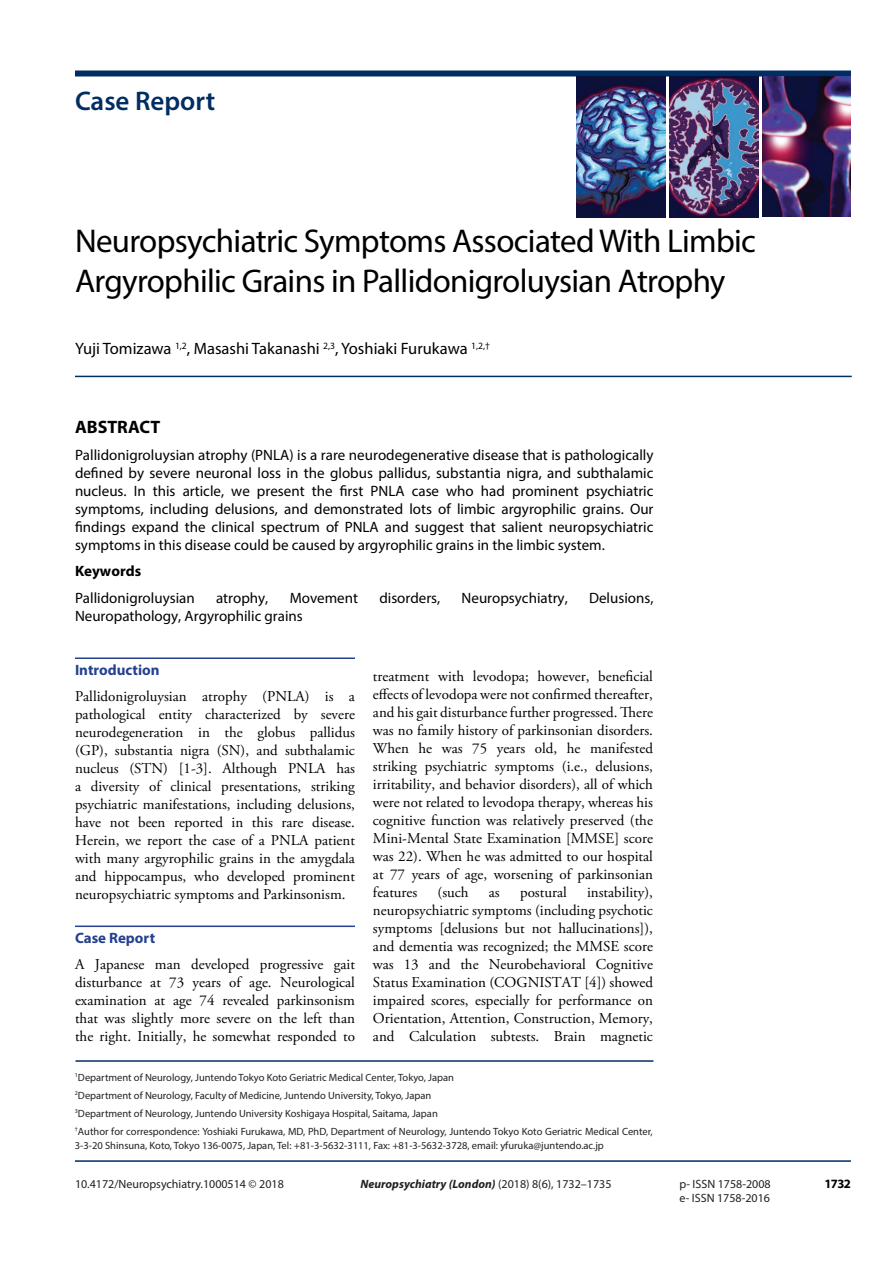
<style>
.page{position:relative;width:893px;height:1263px;background:#fff}
.page>*{position:absolute;margin:0;border:0;box-sizing:border-box;transform-origin:0 0}
.t1{font:33px/39.6px "Myriad Pro";letter-spacing:-.02em;color:#000}
.t2{font:600 27px "Myriad Pro";color:#002d62}
.t3{font:700 18px "Myriad Pro";color:#000}
.t4{font:16.5px "Myriad Pro";color:#000}
.t5{font:15px/18px "Adobe Garamond Pro";color:#000;text-align:justify}
.t6{font:15px/18px "Myriad Pro";color:#000;text-align:justify}
.t7{font:700 15px "Myriad Pro";color:#25408f}
.t8{font:700 15px "Myriad Pro";color:#000}
.t9{font:700 12.75px "Myriad Pro";color:#000}
.t10{font:12px/14.4px "Myriad Pro";color:#231f20}
.t11{font:italic 700 12px "Myriad Pro";color:#231f20}
.t12{font:10.5px/18px "Myriad Pro";color:#231f20}
.s1{font-weight:400;font-style:normal}
</style>
<div class="page">
<div style="left:75px;top:71px;width:776px;height:6px;background:#002d62"></div>
<img style="left:576px;top:77px;width:89px;height:141px">
<img style="left:669px;top:77px;width:89px;height:140px">
<img style="left:763px;top:77px;width:88px;height:140px">
<hr style="left:75px;top:1160px;width:776px;height:2px;background:#002d62">
<hr style="left:75px;top:376px;width:777px;height:1px;background:#002d62">
<hr style="left:76px;top:1060px;width:577px;height:2px;background:#002d62">
<hr style="left:75px;top:657px;width:280px;height:2px;background:#25408f">
<hr style="left:75px;top:925px;width:280px;height:2px;background:#25408f">
<h2 class="t2" style="left:75px;top:84px;width:142px">Case Report</h2>
<h1 class="t1" style="left:75px;top:221px;width:682px">Neuropsychiatric Symptoms Associated With Limbic<br>Argyrophilic Grains in Pallidonigroluysian Atrophy</h1>
<p class="t4" style="left:75px;top:339px;width:416px">Yuji Tomizawa <sup>1,2</sup>, Masashi Takanashi <sup>2,3</sup>, Yoshiaki Furukawa <sup>1,2,†</sup></p>
<p class="t3" style="left:75px;top:415px;width:87px">ABSTRACT</p>
<p class="t6" style="left:75px;top:445px;width:580px">Pallidonigroluysian atrophy (PNLA) is a rare neurodegenerative disease that is pathologically defined by severe neuronal loss in the globus pallidus, substantia nigra, and subthalamic nucleus. In this article, we present the first PNLA case who had prominent psychiatric symptoms, including delusions, and demonstrated lots of limbic argyrophilic grains. Our findings expand the clinical spectrum of PNLA and suggest that salient neuropsychiatric symptoms in this disease could be caused by argyrophilic grains in the limbic system.</p>
<p class="t8" style="left:75px;top:561px;width:68px">Keywords</p>
<p class="t6" style="left:75px;top:588px;width:121px">Pallidonigroluysian</p>
<p class="t6" style="left:216px;top:588px;width:54px">atrophy,</p>
<p class="t6" style="left:290px;top:588px;width:70px">Movement</p>
<p class="t6" style="left:379px;top:588px;width:62px">disorders,</p>
<p class="t6" style="left:462px;top:588px;width:108px">Neuropsychiatry,</p>
<p class="t6" style="left:589px;top:588px;width:66px">Delusions,</p>
<p class="t6" style="left:75px;top:606px;width:229px">Neuropathology, Argyrophilic grains</p>
<p class="t7" style="left:75px;top:660px;width:86px">Introduction</p>
<p class="t5" style="left:75px;top:688px;width:281px">Pallidonigroluysian atrophy (PNLA) is a pathological entity characterized by severe neurodegeneration in the globus pallidus (GP), substantia nigra (SN), and subthalamic nucleus (STN) [1-3]. Although PNLA has a diversity of clinical presentations, striking psychiatric manifestations, including delusions, have not been reported in this rare disease.<br>Herein, we report the case of a PNLA patient with many argyrophilic grains in the amygdala and hippocampus, who developed prominent neuropsychiatric symptoms and Parkinsonism.</p>
<p class="t7" style="left:75px;top:928px;width:82px">Case Report</p>
<p class="t5" style="left:75px;top:956px;width:281px">A Japanese man developed progressive gait disturbance at 73 years of age. Neurological examination at age 74 revealed parkinsonism that was slightly more severe on the left than the right. Initially, he somewhat responded to</p>
<p class="t5" style="left:373px;top:667px;width:281px">treatment with levodopa; however, beneficial effects of levodopa were not confirmed thereafter, and his gait disturbance further progressed. There was no family history of parkinsonian disorders.<br>When he was 75 years old, he manifested striking psychiatric symptoms (i.e., delusions, irritability, and behavior disorders), all of which were not related to levodopa therapy, whereas his cognitive function was relatively preserved (the Mini-Mental State Examination [MMSE] score was 22). When he was admitted to our hospital at 77 years of age, worsening of parkinsonian features</p>
<p class="t5" style="left:373px;top:883px;width:281px;text-indent:214px">instability), neuropsychiatric symptoms (including psychotic symptoms [delusions but not hallucinations]), and dementia was recognized; the MMSE score was 13 and the Neurobehavioral Cognitive Status Examination (COGNISTAT [4]) showed impaired scores, especially for performance on Orientation, Attention, Construction, Memory, and Calculation subtests. Brain magnetic</p>
<p class="t5" style="left:438px;top:883px;width:33px">(such</p>
<p class="t5" style="left:489px;top:883px;width:12px">as</p>
<p class="t5" style="left:520px;top:883px;width:48px">postural</p>
<p class="t12" style="left:75px;top:1068px;width:579px"><sup>1</sup>Department of Neurology, Juntendo Tokyo Koto Geriatric Medical Center, Tokyo, Japan<br><sup>2</sup>Department of Neurology, Faculty of Medicine, Juntendo University, Tokyo, Japan<br><sup>3</sup>Department of Neurology, Juntendo University Koshigaya Hospital, Saitama, Japan<br><sup>†</sup>Author for correspondence: Yoshiaki Furukawa, MD, PhD, Department of Neurology, Juntendo Tokyo Koto Geriatric Medical Center,</p>
<p class="t12" style="left:75px;top:1136px;width:530px">3-3-20 Shinsuna, Koto, Tokyo 136-0075, Japan, Tel: +81-3-5632-3111, Fax: +81-3-5632-3728, email: yfuruka@juntendo.ac.jp</p>
<p class="t10" style="left:75px;top:1176px;width:210px">10.4172/Neuropsychiatry.1000514 © 2018</p>
<p class="t10" style="left:679px;top:1176px;width:93px">p- ISSN 1758-2008 e- ISSN 1758-2016</p>
<p class="t11" style="left:360px;top:1176px;width:253px">Neuropsychiatry (London) <span class="s1">(2018) 8(6), 1732–1735</span></p>
<p class="t9" style="left:824px;top:1176px;width:28px">1732</p>
</div>
